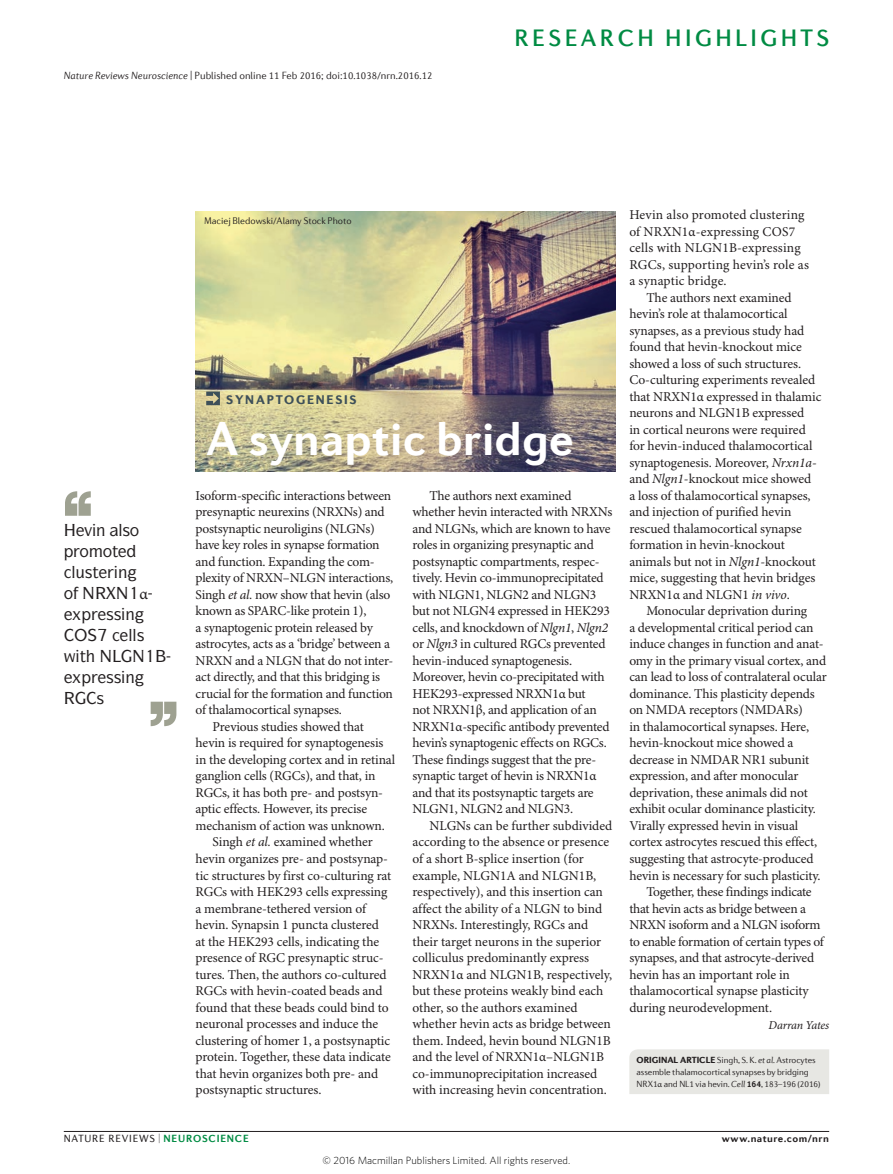
<style>
.page{position:relative;width:893px;height:1174px;background:#fff}
.page>*{position:absolute;margin:0;border:0;box-sizing:border-box;transform-origin:0 0}
.t1{font:700 48px "Diverda Sans Com";color:#fff}
.t2{font:500 24px "Diverda Sans Com";letter-spacing:.14em;color:#008b43}
.t3{font:500 16.5px/21px "ITC Symbol Std";color:#231f20}
.t4{font:16.5px "Minion Pro";color:#231f20}
.t5{font:13.5px/16.5px "Minion Pro";letter-spacing:-.01em;color:#231f20}
.t6{font:13.5px/16.5px "Minion Pro";letter-spacing:.015em;color:#231f20}
.t7{font:900 12.75px "Diverda Sans Com";letter-spacing:.14em;color:#3d4f59}
.t8{font:italic 12px "Minion Pro";letter-spacing:-.02em;color:#231f20}
.t9{font:300 10.5px "Diverda Sans Com";color:#231f20}
.t10{font:300 10.5px "Whitney";color:#000}
.t11{font:10.5px "Diverda Sans Com";letter-spacing:.075em;color:#231f20}
.t12{font:700 10.5px "Diverda Sans Com";letter-spacing:.045em;color:#231f20}
.t13{font:300 9.75px "Diverda Sans Com";letter-spacing:-.005em;color:#231f20}
.t14{font:300 9px/12px "Diverda Sans Com";letter-spacing:-.005em;color:#231f20}
.s1{font-style:italic}
.s2{font-weight:900}
.s3{font-family:"Minion Pro";font-weight:400}
.s4{font-weight:700}
.s5{font-weight:700;color:#008b43}
</style>
<div class="page">
<hr style="left:64px;top:1131px;width:765px;height:1px;background:#231f20">
<img style="left:196px;top:212px;width:419px;height:259px">
<svg style="left:151px;top:701px;width:25px;height:25px"></svg>
<svg style="left:65px;top:491px;width:26px;height:25px"></svg>
<svg style="left:206px;top:391px;width:14px;height:14px"></svg>
<div style="left:629px;top:1049px;width:200px;height:45px;background:#e7e7e3"></div>
<p class="t9" style="left:64px;top:69px;width:370px"><span class="s1">Nature Reviews Neuroscience</span> | Published online 11 Feb 2016; doi:10.1038/nrn.2016.12</p>
<h2 class="t2" style="left:514px;top:24px;width:316px">RESEARCH HIGHLIGHTS</h2>
<p class="t3" style="left:64px;top:519px;width:77px">★ ❖■ ●▲□</p>
<p class="t3" style="left:79px;top:540px;width:40px">□ □▼</p>
<p class="t3" style="left:64px;top:561px;width:65px;text-indent:8px">●◆▲▼ ■ □</p>
<p class="t4" style="left:139px;top:583px;width:10px">α</p>
<p class="t3" style="left:106px;top:603px;width:30px">▲▲■</p>
<p class="t3" style="left:128px;top:624px;width:18px">●●▲</p>
<p class="t3" style="left:106px;top:666px;width:30px">▲▲■</p>
<p class="t13" style="left:204px;top:215px;width:149px">Maciej Bledowski/Alamy Stock Photo</p>
<p class="t7" style="left:226px;top:392px;width:132px">SYNAPTOGENESIS</p>
<h1 class="t1" style="left:206px;top:410px;width:369px">A synaptic bridge</h1>
<p class="t5" style="left:196px;top:488px;width:197px">Isoform-specific interactions between</p>
<p class="t5" style="left:196px;top:504px;width:191px">presynaptic neurexins (NRXNs) and</p>
<p class="t5" style="left:196px;top:521px;width:181px">postsynaptic neuroligins (NLGNs)</p>
<p class="t5" style="left:196px;top:537px;width:186px">have key roles in synapse formation</p>
<p class="t5" style="left:196px;top:554px;width:181px">and function. Expanding the com-</p>
<p class="t5" style="left:196px;top:570px;width:199px">plexity of NRXN–NLGN interactions,</p>
<p class="t5" style="left:196px;top:587px;width:196px">Singh <span class="s1">et al.</span> now show that hevin (also</p>
<p class="t5" style="left:196px;top:603px;width:172px">known as SPARC-like protein 1),</p>
<p class="t5" style="left:196px;top:620px;width:179px">a synaptogenic protein released by</p>
<p class="t5" style="left:196px;top:636px;width:196px">astrocytes, acts as a ‘bridge’ between a</p>
<p class="t5" style="left:196px;top:653px;width:199px">NRXN and a NLGN that do not inter-</p>
<p class="t5" style="left:196px;top:669px;width:186px">act directly, and that this bridging is</p>
<p class="t5" style="left:196px;top:686px;width:199px">crucial for the formation and function</p>
<p class="t5" style="left:196px;top:702px;width:148px">of thalamocortical synapses.</p>
<p class="t5" style="left:213px;top:719px;width:153px">Previous studies showed that</p>
<p class="t5" style="left:196px;top:735px;width:189px">hevin is required for synaptogenesis</p>
<p class="t5" style="left:196px;top:752px;width:201px">in the developing cortex and in retinal</p>
<p class="t5" style="left:196px;top:768px;width:181px">ganglion cells (RGCs), and that, in</p>
<p class="t5" style="left:196px;top:785px;width:189px">RGCs, it has both pre- and postsyn-</p>
<p class="t5" style="left:196px;top:801px;width:173px">aptic effects. However, its precise</p>
<p class="t5" style="left:196px;top:818px;width:191px">mechanism of action was unknown.</p>
<p class="t5" style="left:213px;top:834px;width:162px">Singh <span class="s1">et al.</span> examined whether</p>
<p class="t5" style="left:196px;top:851px;width:194px">hevin organizes pre- and postsynap-</p>
<p class="t5" style="left:196px;top:867px;width:197px">tic structures by first co-culturing rat</p>
<p class="t5" style="left:196px;top:884px;width:193px">RGCs with HEK293 cells expressing</p>
<p class="t5" style="left:196px;top:900px;width:172px">a membrane-tethered version of</p>
<p class="t5" style="left:196px;top:917px;width:185px">hevin. Synapsin 1 puncta clustered</p>
<p class="t5" style="left:196px;top:933px;width:185px">at the HEK293 cells, indicating the</p>
<p class="t5" style="left:196px;top:950px;width:190px">presence of RGC presynaptic struc-</p>
<p class="t5" style="left:196px;top:966px;width:193px">tures. Then, the authors co-cultured</p>
<p class="t5" style="left:196px;top:983px;width:189px">RGCs with hevin-coated beads and</p>
<p class="t5" style="left:196px;top:999px;width:195px">found that these beads could bind to</p>
<p class="t5" style="left:196px;top:1016px;width:184px">neuronal processes and induce the</p>
<p class="t5" style="left:196px;top:1032px;width:196px">clustering of homer 1, a postsynaptic</p>
<p class="t5" style="left:196px;top:1049px;width:197px">protein. Together, these data indicate</p>
<p class="t5" style="left:196px;top:1065px;width:184px">that hevin organizes both pre- and</p>
<p class="t5" style="left:196px;top:1082px;width:127px">postsynaptic structures.</p>
<p class="t5" style="left:412px;top:488px;width:201px;text-indent:17px">The authors next examined whether hevin interacted with NRXNs and NLGNs, which are known to have roles in organizing presynaptic and postsynaptic compartments, respec&shy;tively. Hevin co-immunoprecipitated with NLGN1, NLGN2 and NLGN3 but not NLGN4 expressed in HEK293 cells, and knockdown of <span class="s1">Nlgn1</span>, <span class="s1">Nlgn2 </span>or <span class="s1">Nlgn3</span> in cultured RGCs prevented hevin-induced synaptogenesis.<br>Moreover, hevin co-precipitated with HEK293-expressed NRXN1α but<br>not NRXN1β, and application of an NRXN1α-specific antibody prevented hevin’s synaptogenic effects on RGCs.<br>These findings suggest that the pre&shy;synaptic target of hevin is NRXN1α and that its postsynaptic targets are NLGN1, NLGN2 and NLGN3.</p>
<p class="t5" style="left:412px;top:818px;width:201px;text-indent:17px">NLGNs can be further subdivided according to the absence or presence of a short B-splice insertion (for example, NLGN1A and NLGN1B, respectively), and this insertion can affect the ability of a NLGN to bind NRXNs. Interestingly, RGCs and their target neurons in the superior colliculus predominantly express NRXN1α and NLGN1B, respectively, but these proteins weakly bind each other, so the authors examined whether hevin acts as bridge between them. Indeed, hevin bound NLGN1B and the level of NRXN1α–NLGN1B co-immunoprecipitation increased with increasing hevin concentration.</p>
<p class="t6" style="left:629px;top:207px;width:181px">Hevin also promoted clustering of NRXN1α-expressing COS7 cells with NLGN1B-expressing<br>RGCs, supporting hevin’s role as a synaptic bridge.</p>
<p class="t5" style="left:629px;top:290px;width:194px;text-indent:17px">The authors next examined hevin’s role at thalamocortical synapses, as a previous study had found that hevin-knockout mice showed a loss of such structures.<br>Co-culturing experiments revealed that NRXN1α expressed in thalamic neurons and NLGN1B expressed<br>in cortical neurons were required for hevin-induced thalamocortical synaptogenesis. Moreover, <span class="s1">Nrxn1a&shy;</span>and <span class="s1">Nlgn1</span>-knockout mice showed<br>a loss of thalamocortical synapses, and injection of purified hevin rescued thalamocortical synapse formation in hevin-knockout animals but not in <span class="s1">Nlgn1</span>-knockout mice, suggesting that hevin bridges<br>NRXN1α and NLGN1 <span class="s1">in vivo</span>.</p>
<p class="t5" style="left:646px;top:603px;width:162px">Monocular deprivation during</p>
<p class="t5" style="left:629px;top:620px;width:186px">a developmental critical period can</p>
<p class="t5" style="left:629px;top:636px;width:196px">induce changes in function and anat-</p>
<p class="t5" style="left:629px;top:653px;width:198px">omy in the primary visual cortex, and</p>
<p class="t5" style="left:629px;top:669px;width:199px">can lead to loss of contralateral ocular</p>
<p class="t5" style="left:629px;top:686px;width:187px">dominance. This plasticity depends</p>
<p class="t5" style="left:629px;top:702px;width:175px">on NMDA receptors (NMDARs)</p>
<p class="t5" style="left:629px;top:719px;width:181px">in thalamocortical synapses. Here,</p>
<p class="t5" style="left:629px;top:735px;width:166px">hevin-knockout mice showed a</p>
<p class="t5" style="left:629px;top:752px;width:181px">decrease in NMDAR NR1 subunit</p>
<p class="t5" style="left:629px;top:768px;width:171px">expression, and after monocular</p>
<p class="t5" style="left:629px;top:785px;width:180px">deprivation, these animals did not</p>
<p class="t5" style="left:629px;top:801px;width:188px">exhibit ocular dominance plasticity.</p>
<p class="t5" style="left:629px;top:818px;width:170px">Virally expressed hevin in visual</p>
<p class="t5" style="left:629px;top:834px;width:189px">cortex astrocytes rescued this effect,</p>
<p class="t5" style="left:629px;top:851px;width:186px">suggesting that astrocyte-produced</p>
<p class="t5" style="left:629px;top:867px;width:193px">hevin is necessary for such plasticity.</p>
<p class="t5" style="left:646px;top:884px;width:167px">Together, these findings indicate</p>
<p class="t5" style="left:629px;top:900px;width:178px">that hevin acts as bridge between a</p>
<p class="t5" style="left:629px;top:917px;width:193px">NRXN isoform and a NLGN isoform</p>
<p class="t5" style="left:629px;top:933px;width:196px">to enable formation of certain types of</p>
<p class="t5" style="left:629px;top:950px;width:186px">synapses, and that astrocyte-derived</p>
<p class="t5" style="left:629px;top:966px;width:162px">hevin has an important role in</p>
<p class="t5" style="left:629px;top:983px;width:181px">thalamocortical synapse plasticity</p>
<p class="t5" style="left:629px;top:999px;width:144px">during neurodevelopment.</p>
<p class="t8" style="left:768px;top:1018px;width:62px">Darran Yates</p>
<p class="t14" style="left:637px;top:1053px;width:185px"><span class="s2">ORIGINAL ARTICLE</span> Singh, S. K. <span class="s1">et al.</span> Astrocytes assemble thalamocortical synapses by bridging<br>NRX1<span class="s3">α</span> and NL1 via hevin. <span class="s1">Cell</span> <span class="s4">164</span>, 183–196 (2016)</p>
<p class="t11" style="left:64px;top:1132px;width:186px">NATURE REVIEWS | <span class="s5">NEUROSCIENCE</span></p>
<p class="t12" style="left:722px;top:1132px;width:109px">www.nature.com/nrn</p>
<p class="t10" style="left:323px;top:1153px;width:249px">© 2016 Macmillan Publishers Limited. All rights reserved.</p>
</div>
